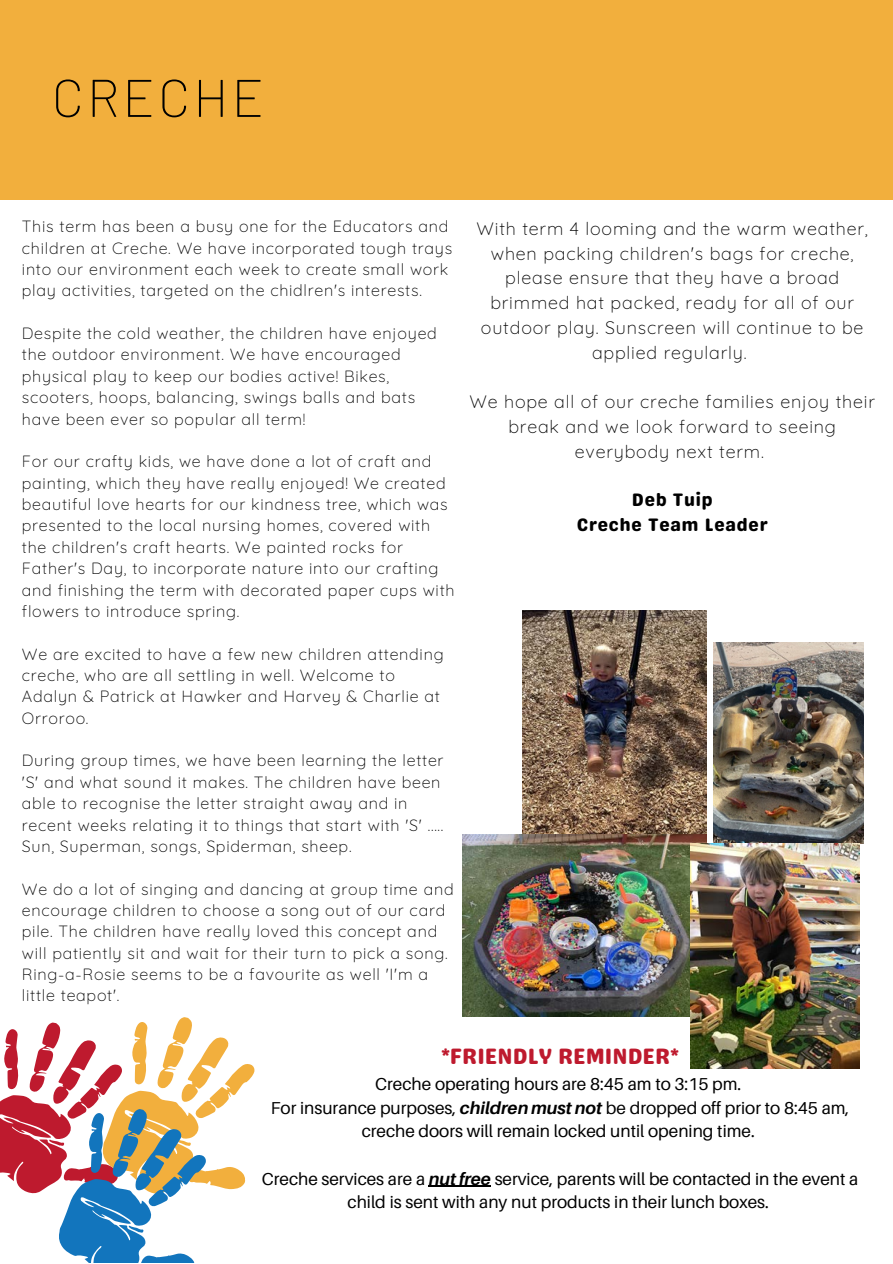
<style>
.page{position:relative;width:893px;height:1264px;background:#fff}
.page>*{position:absolute;margin:0;border:0;box-sizing:border-box;transform-origin:0 0}
.t1{font:200 52.8px "Barlow";letter-spacing:.06em;color:#000}
.t2{font:22.2px "Genty Sans";color:#be1a2e}
.t3{font:300 18px/24.8px "Quicksand";letter-spacing:.045em;color:#000;text-align:center}
.t4{font:18px/24.8px "Genty Sans";letter-spacing:.045em;color:#000;text-align:center}
.t5{font:17.25px/23.5px "Aileron";color:#000;text-align:center}
.t6{font:300 16.2px/21.3px "Quicksand";letter-spacing:.045em;color:#000}
.s1{font-weight:700;font-style:italic}
</style>
<div class="page">
<div style="left:0;top:0;width:892px;height:199px;background:#f2af3d"></div>
<svg style="left:0;top:1017px;width:255px;height:245px"></svg>
<img style="left:522px;top:610px;width:184px;height:224px">
<img style="left:463px;top:834px;width:243px;height:182px">
<img style="left:713px;top:642px;width:150px;height:201px">
<img style="left:691px;top:843px;width:168px;height:225px">
<hr style="left:429px;top:1185px;width:62px;height:1px;background:#000">
<h1 class="t1" style="left:52px;top:65px;width:214px">CRECHE</h1>
<p class="t6" style="left:22px;top:214px;width:432px">This term has been a busy one for the Educators and children at Creche. We have incorporated tough trays into our environment each week to create small work play activities, targeted on the chidlren's interests.</p>
<p class="t6" style="left:22px;top:321px;width:416px">Despite the cold weather, the children have enjoyed the outdoor environment. We have encouraged physical play to keep our bodies active! Bikes, scooters, hoops, balancing, swings balls and bats have been ever so popular all term!</p>
<p class="t6" style="left:22px;top:449px;width:434px">For our crafty kids, we have done a lot of craft and painting, which they have really enjoyed! We created beautiful love hearts for our kindness tree, which was presented to the local nursing homes, covered with the children's craft hearts. We painted rocks for Father's Day, to incorporate nature into our crafting and finishing the term with decorated paper cups with flowers to introduce spring.</p>
<p class="t6" style="left:22px;top:641px;width:423px">We are excited to have a few new children attending creche, who are all settling in well. Welcome to Adalyn &amp; Patrick at Hawker and Harvey &amp; Charlie at Orroroo.</p>
<p class="t6" style="left:22px;top:748px;width:423px">During group times, we have been learning the letter 'S' and what sound it makes. The children have been able to recognise the letter straight away and in recent weeks relating it to things that start with 'S' .....<br>Sun, Superman, songs, Spiderman, sheep.</p>
<p class="t6" style="left:22px;top:876px;width:433px">We do a lot of singing and dancing at group time and encourage children to choose a song out of our card pile. The children have really loved this concept and will patiently sit and wait for their turn to pick a song.<br>Ring-a-Rosie seems to be a favourite as well 'I'm a little teapot'.</p>
<p class="t3" style="left:476px;top:214px;width:393px">With term 4 looming and the warm weather, when packing children's bags for creche, please ensure that they have a broad brimmed hat packed, ready for all of our outdoor play. Sunscreen will continue to be applied regularly.</p>
<p class="t3" style="left:469px;top:387px;width:407px">We hope all of our creche families enjoy their break and we look forward to seeing everybody next term.</p>
<p class="t4" style="left:577px;top:488px;width:192px">Deb Tuip<br>Creche Team Leader</p>
<h2 class="t2" style="left:441px;top:1044px;width:239px">*FRIENDLY REMINDER*</h2>
<p class="t5" style="left:271px;top:1072px;width:580px">Creche operating hours are 8:45 am to 3:15 pm.<br>For insurance purposes, <span class="s1">children must not</span> be dropped off prior to 8:45 am, creche doors will remain locked until opening time.</p>
<p class="t5" style="left:262px;top:1166px;width:598px">Creche services are a <span class="s1">nut free</span> service, parents will be contacted in the event a child is sent with any nut products in their lunch boxes.</p>
</div>
